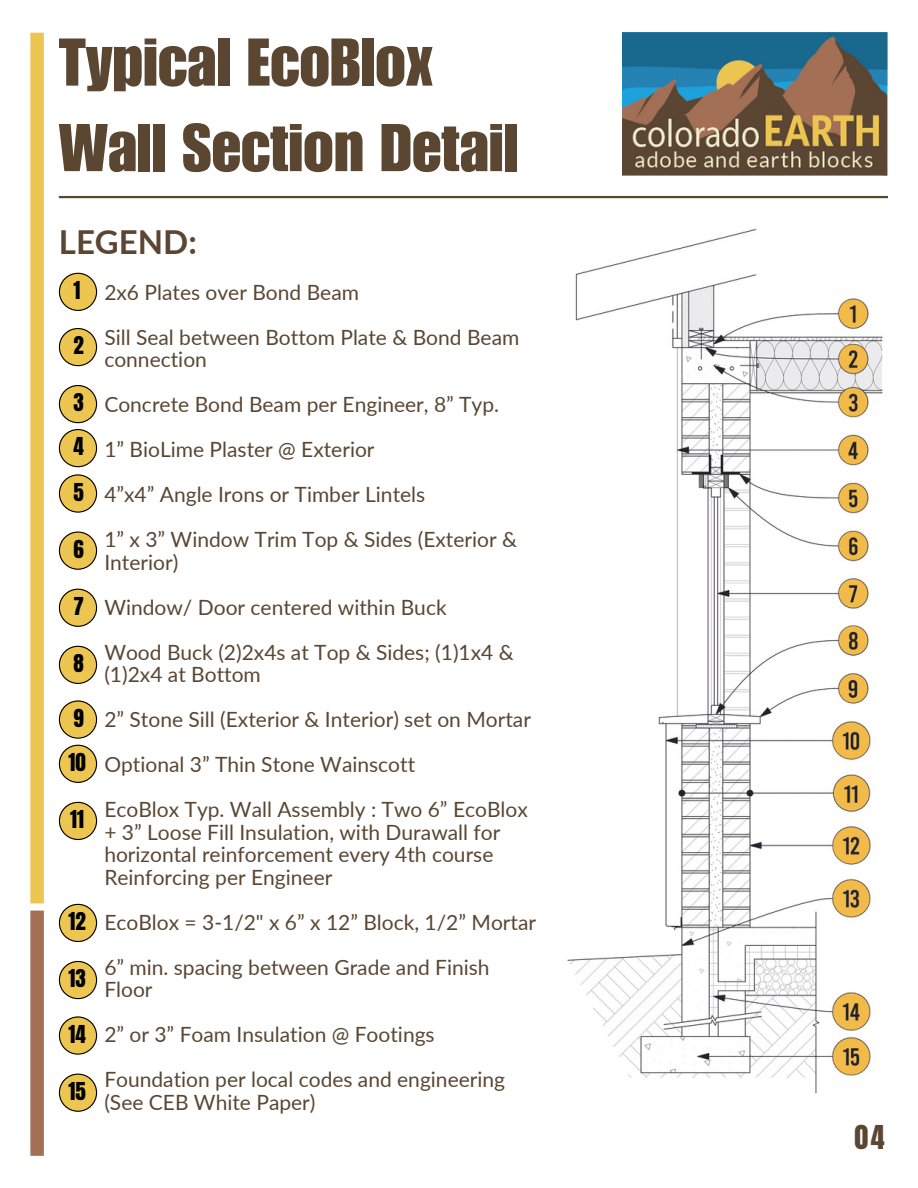
<style>
.page{position:relative;width:918px;height:1188px;background:#fff}
.page>*{position:absolute;margin:0;border:0;box-sizing:border-box;transform-origin:0 0}
.t1{font:66px "Impact LT Std";color:#5b4632}
.t2{font:700 33px "Lato";color:#5a4633}
.t3{font:28.05px "Anton";color:#5b4632}
.t4{font:21px/22.5px "Lato";color:#5a4633}
.t5{font:21px "Anton";color:#000}
</style>
<div class="page">
<img style="left:622px;top:33px;width:266px;height:143px">
<div style="left:30px;top:33px;width:14px;height:870px;background:#edc652"></div>
<div style="left:30px;top:911px;width:14px;height:245px;background:#a37056"></div>
<hr style="left:59px;top:196px;width:829px;height:2px;background:#5b4632">
<img style="left:567px;top:228px;width:316px;height:866px">
<svg style="left:59px;top:273px;width:38px;height:38px"></svg>
<svg style="left:59px;top:328px;width:38px;height:38px"></svg>
<svg style="left:59px;top:385px;width:38px;height:38px"></svg>
<svg style="left:59px;top:429px;width:38px;height:38px"></svg>
<svg style="left:59px;top:474px;width:38px;height:39px"></svg>
<svg style="left:59px;top:532px;width:38px;height:38px"></svg>
<svg style="left:59px;top:589px;width:38px;height:38px"></svg>
<svg style="left:59px;top:646px;width:38px;height:38px"></svg>
<svg style="left:59px;top:700px;width:38px;height:39px"></svg>
<svg style="left:59px;top:745px;width:38px;height:38px"></svg>
<svg style="left:59px;top:802px;width:38px;height:38px"></svg>
<svg style="left:59px;top:904px;width:38px;height:38px"></svg>
<svg style="left:59px;top:961px;width:38px;height:38px"></svg>
<svg style="left:59px;top:1016px;width:38px;height:39px"></svg>
<svg style="left:59px;top:1074px;width:38px;height:38px"></svg>
<p class="t1" style="left:59px;top:39px;width:375px">Typical EcoBlox</p>
<p class="t1" style="left:59px;top:124px;width:461px">Wall Section Detail</p>
<p class="t2" style="left:59px;top:221px;width:140px">LEGEND:</p>
<p class="t5" style="left:74px;top:275px;width:8px">1</p>
<p class="t5" style="left:74px;top:330px;width:12px">2</p>
<p class="t5" style="left:74px;top:387px;width:12px">3</p>
<p class="t5" style="left:74px;top:432px;width:12px">4</p>
<p class="t5" style="left:74px;top:477px;width:12px">5</p>
<p class="t5" style="left:74px;top:534px;width:12px">6</p>
<p class="t5" style="left:74px;top:591px;width:12px">7</p>
<p class="t5" style="left:74px;top:648px;width:12px">8</p>
<p class="t5" style="left:74px;top:703px;width:12px">9</p>
<p class="t5" style="left:68px;top:747px;width:19px">10</p>
<p class="t5" style="left:70px;top:804px;width:15px">11</p>
<p class="t5" style="left:68px;top:906px;width:19px">12</p>
<p class="t5" style="left:68px;top:963px;width:19px">13</p>
<p class="t5" style="left:68px;top:1019px;width:19px">14</p>
<p class="t5" style="left:68px;top:1076px;width:19px">15</p>
<p class="t4" style="left:104px;top:280px;width:256px">2x6 Plates over Bond Beam</p>
<p class="t4" style="left:104px;top:325px;width:417px">Sill Seal between Bottom Plate &amp; Bond Beam connection</p>
<p class="t4" style="left:104px;top:393px;width:396px">Concrete Bond Beam per Engineer, 8” Typ.</p>
<p class="t4" style="left:104px;top:438px;width:272px">1” BioLime Plaster @ Exterior</p>
<p class="t4" style="left:104px;top:483px;width:322px">4”x4” Angle Irons or Timber Lintels</p>
<p class="t4" style="left:104px;top:528px;width:414px">1” x 3” Window Trim Top &amp; Sides (Exterior &amp;<br>Interior)</p>
<p class="t4" style="left:104px;top:595px;width:344px">Window/ Door centered within Buck</p>
<p class="t4" style="left:104px;top:640px;width:411px">Wood Buck (2)2x4s at Top &amp; Sides; (1)1x4 &amp;</p>
<p class="t4" style="left:104px;top:663px;width:158px">(1)2x4 at Bottom</p>
<p class="t4" style="left:104px;top:708px;width:428px">2” Stone Sill (Exterior &amp; Interior) set on Mortar</p>
<p class="t4" style="left:104px;top:753px;width:312px">Optional 3” Thin Stone Wainscott</p>
<p class="t4" style="left:104px;top:798px;width:425px">EcoBlox Typ. Wall Assembly : Two 6” EcoBlox + 3” Loose Fill Insulation, with Durawall for horizontal reinforcement every 4th course Reinforcing per Engineer</p>
<p class="t4" style="left:104px;top:910px;width:433px">EcoBlox = 3-1/2" x 6” x 12” Block, 1/2” Mortar</p>
<p class="t4" style="left:104px;top:955px;width:387px">6” min. spacing between Grade and Finish<br>Floor</p>
<p class="t4" style="left:104px;top:1023px;width:332px">2” or 3” Foam Insulation @ Footings</p>
<p class="t4" style="left:104px;top:1068px;width:402px">Foundation per local codes and engineering (See CEB White Paper)</p>
<p class="t3" style="left:854px;top:1117px;width:32px">04</p>
</div>
